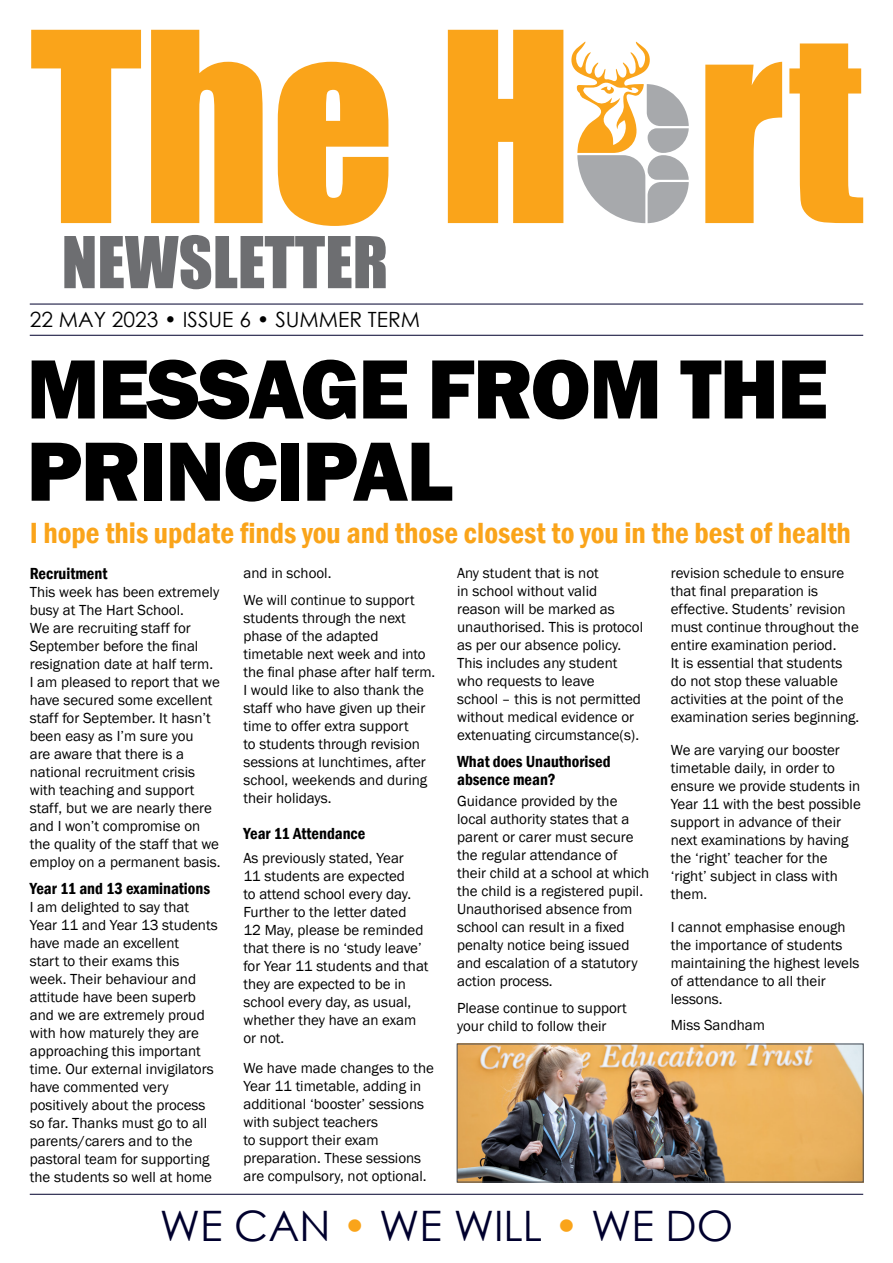
<style>
.page{position:relative;width:893px;height:1263px;background:#fff}
.page>*{position:absolute;margin:0;border:0;box-sizing:border-box;transform-origin:0 0}
.t1{font:244.5px "Impact";color:#faa41a}
.t2{font:800 87px/82.2px "Franklin Gothic";letter-spacing:-.02em;color:#000}
.t3{font:66px "Impact";color:#6d6e71}
.t4{font:42px "Century Gothic";color:#00002d}
.t5{font:600 condensed 30px "Franklin Gothic";color:#faa41a}
.t6{font:21px "Century Gothic";color:#000}
.t7{font:600 condensed 16.5px/18px "Franklin Gothic";color:#000}
.t8{font:15px/18px "Franklin Gothic";color:#000}
.s1{color:#faa41a}
</style>
<div class="page">
<hr style="left:30px;top:1194px;width:833px;height:1px;background:#00002d">
<hr style="left:30px;top:304px;width:833px;height:1px;background:#00002d">
<hr style="left:30px;top:335px;width:833px;height:1px;background:#00002d">
<svg style="left:571px;top:42px;width:118px;height:181px"></svg>
<img style="left:459px;top:1046px;width:402px;height:134px">
<div style="left:457px;top:1044px;width:406px;height:138px;border:1px solid #474c55"></div>
<h1 class="t1" style="left:30px;top:-63px;width:835px">The Hart</h1>
<h3 class="t3" style="left:62px;top:211px;width:328px">NEWSLETTER</h3>
<h3 class="t6" style="left:30px;top:305px;width:392px">22 MAY 2023 • ISSUE 6 • SUMMER TERM</h3>
<h2 class="t2" style="left:27px;top:348px;width:803px">MESSAGE FROM THE<br>PRINCIPAL</h2>
<h3 class="t5" style="left:30px;top:513px;width:823px">I hope this update finds you and those closest to you in the best of health</h3>
<p class="t8" style="left:457px;top:564px;width:188px">Any student that is not<br>in school without valid reason will be marked as unauthorised. This is protocol as per our absence policy.<br>This includes any student who requests to leave<br>school – this is not permitted without medical evidence or extenuating circumstance(s).</p>
<p class="t7" style="left:457px;top:752px;width:155px">What does Unauthorised absence mean?</p>
<p class="t8" style="left:457px;top:792px;width:194px">Guidance provided by the local authority states that a parent or carer must secure the regular attendance of their child at a school at which the child is a registered pupil.<br>Unauthorised absence from school can result in a fixed penalty notice being issued and escalation of a statutory action process.</p>
<p class="t8" style="left:457px;top:999px;width:171px">Please continue to support your child to follow their</p>
<p class="t8" style="left:671px;top:564px;width:190px">revision schedule to ensure that final preparation is effective. Students’ revision must continue throughout the entire examination period.<br>It is essential that students do not stop these valuable activities at the point of the examination series beginning.</p>
<p class="t8" style="left:671px;top:741px;width:192px">We are varying our booster timetable daily, in order to ensure we provide students in<br>Year 11 with the best possible support in advance of their next examinations by having the ‘right’ teacher for the ‘right’ subject in class with them.</p>
<p class="t8" style="left:671px;top:918px;width:190px">I cannot emphasise enough the importance of students maintaining the highest levels of attendance to all their lessons.</p>
<p class="t8" style="left:671px;top:1016px;width:96px">Miss Sandham</p>
<p class="t8" style="left:243px;top:560px;width:173px;line-height:27px">and in school.<br>We will continue to support</p>
<p class="t8" style="left:243px;top:609px;width:193px">students through the next phase of the adapted timetable next week and into the final phase after half term.<br>I would like to also thank the staff who have given up their time to offer extra support<br>to students through revision sessions at lunchtimes, after school, weekends and during their holidays.</p>
<p class="t7" style="left:243px;top:824px;width:124px">Year 11 Attendance</p>
<p class="t8" style="left:243px;top:849px;width:187px">As previously stated, Year<br>11 students are expected<br>to attend school every day.<br>Further to the letter dated<br>12 May, please be reminded that there is no ‘study leave’ for Year 11 students and that they are expected to be in school every day, as usual, whether they have an exam or not.</p>
<p class="t8" style="left:243px;top:1059px;width:192px">We have made changes to the<br>Year 11 timetable, adding in additional ‘booster’ sessions with subject teachers<br>to support their exam preparation. These sessions are compulsory, not optional.</p>
<p class="t7" style="left:30px;top:564px;width:79px">Recruitment</p>
<p class="t8" style="left:30px;top:584px;width:192px">This week has been extremely busy at The Hart School.<br>We are recruiting staff for<br>September before the final resignation date at half term.<br>I am pleased to report that we have secured some excellent staff for September. It hasn’t been easy as I’m sure you<br>are aware that there is a national recruitment crisis with teaching and support staff, but we are nearly there and I won’t compromise on the quality of the staff that we employ on a permanent basis.</p>
<p class="t7" style="left:30px;top:879px;width:182px">Year 11 and 13 examinations</p>
<p class="t8" style="left:30px;top:899px;width:189px">I am delighted to say that<br>Year 11 and Year 13 students have made an excellent<br>start to their exams this week. Their behaviour and attitude have been superb and we are extremely proud with how maturely they are approaching this important time. Our external invigilators have commented very positively about the process so far. Thanks must go to all parents/carers and to the pastoral team for supporting the students so well at home</p>
<h3 class="t4" style="left:160px;top:1197px;width:575px">WE CAN <span class="s1">•</span> WE WILL <span class="s1">•</span> WE DO</h3>
</div>
